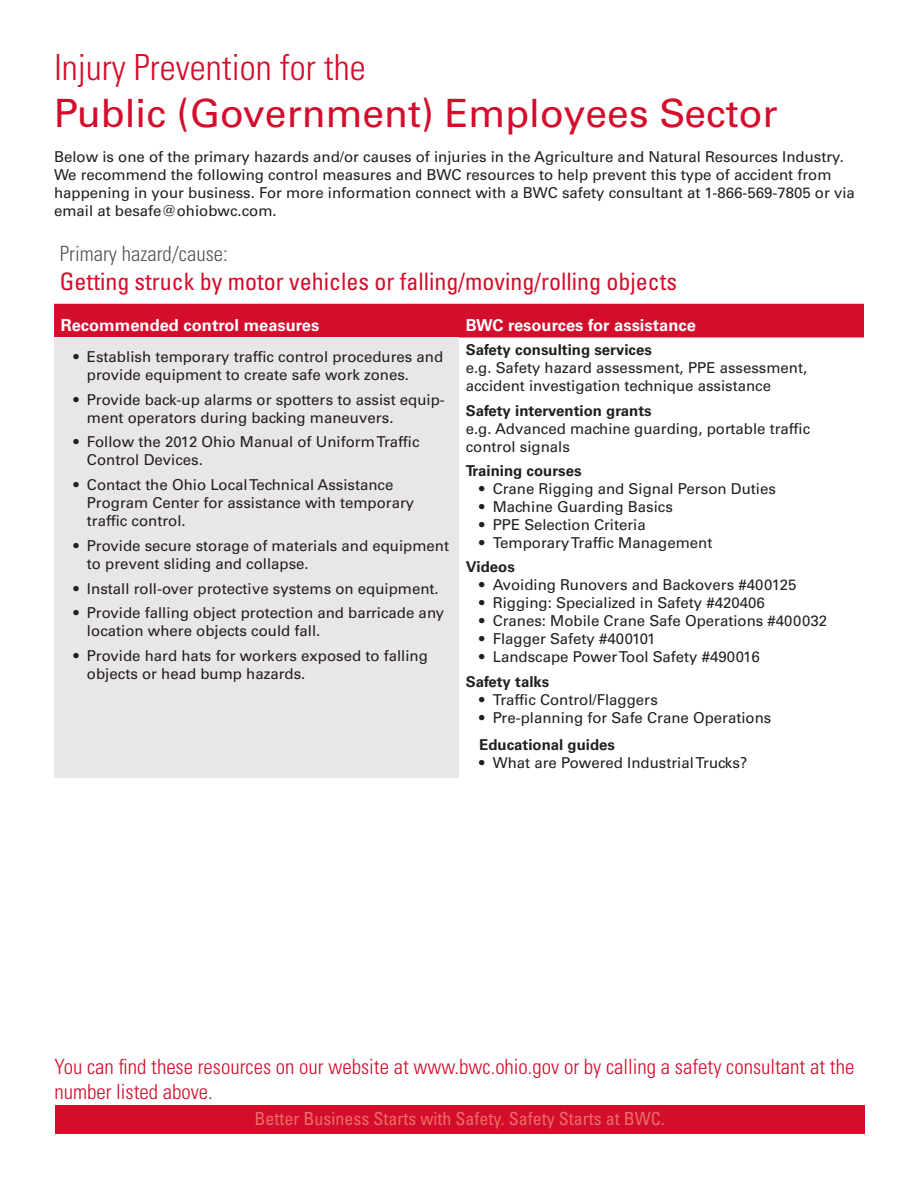
<style>
.page{position:relative;width:918px;height:1188px;background:#fff}
.page>*{position:absolute;margin:0;border:0;box-sizing:border-box;transform-origin:0 0}
.t1{font:39px "Univers LT Std";color:#d30d2b}
.t2{font:300 condensed 36px "Univers LT Std";color:#d30d2b}
.t3{font:condensed 24px "Univers LT Std";color:#d30d2b}
.t4{font:300 condensed 21px/25.2px "Univers LT Std";color:#d30d2b}
.t5{font:300 condensed 21px "Univers LT Std";color:#54555a}
.t6{font:condensed 18px "Univers LT Std";color:#ec6d65}
.t7{font:700 16.5px "Univers LT Std";color:#fff}
.bullets_in_chart{font:15px/18px "Univers LT Std";color:#231f20}
.bullets_in_chart-2{font:700 15px "Univers LT Std";color:#231f20}
</style>
<div class="page">
<div style="left:55px;top:1106px;width:810px;height:28px;background:#d30d2b"></div>
<div style="left:54px;top:304px;width:810px;height:34px;background:#d30d2b"></div>
<div style="left:54px;top:338px;width:405px;height:440px;background:#e9e6e8"></div>
<h2 class="t2" style="left:54px;top:46px;width:313px">Injury Prevention for the</h2>
<h1 class="t1" style="left:54px;top:90px;width:725px">Public (Government) Employees Sector</h1>
<p class="bullets_in_chart" style="left:54px;top:148px;width:802px">Below is one of the primary hazards and/or causes of injuries in the Agriculture and Natural Resources Industry.<br>We recommend the following control measures and BWC resources to help prevent this type of accident from happening in your business. For more information connect with a BWC safety consultant at 1-866-569-7805 or via email at besafe@ohiobwc.com.</p>
<p class="t5" style="left:60px;top:241px;width:169px">Primary hazard/cause:</p>
<p class="t3" style="left:60px;top:266px;width:619px">Getting struck by motor vehicles or falling/moving/rolling objects</p>
<p class="t7" style="left:61px;top:315px;width:260px">Recommended control measures</p>
<p class="t7" style="left:466px;top:315px;width:232px">BWC resources for assistance</p>
<p class="bullets_in_chart" style="left:87px;top:348px;width:358px;text-indent:-14px">• Establish temporary traffic control procedures and provide equipment to create safe work zones.</p>
<p class="bullets_in_chart" style="left:87px;top:390px;width:359px;text-indent:-14px">• Provide back-up alarms or spotters to assist equip&shy;ment operators during backing maneuvers.</p>
<p class="bullets_in_chart" style="left:87px;top:433px;width:334px;text-indent:-14px">• Follow the 2012 Ohio Manual of UniformTraffic<br>Control Devices.</p>
<p class="bullets_in_chart" style="left:87px;top:476px;width:329px;text-indent:-14px">• Contact the Ohio LocalTechnical Assistance<br>Program Center for assistance with temporary traffic control.</p>
<p class="bullets_in_chart" style="left:87px;top:537px;width:364px;text-indent:-14px">• Provide secure storage of materials and equipment to prevent sliding and collapse.</p>
<p class="bullets_in_chart" style="left:73px;top:579px;width:367px">• Install roll-over protective systems on equipment.</p>
<p class="bullets_in_chart" style="left:87px;top:604px;width:359px;text-indent:-14px">• Provide falling object protection and barricade any location where objects could fall.</p>
<p class="bullets_in_chart" style="left:87px;top:647px;width:342px;text-indent:-14px">• Provide hard hats for workers exposed to falling objects or head bump hazards.</p>
<p class="bullets_in_chart-2" style="left:466px;top:341px;width:188px">Safety consulting services</p>
<p class="bullets_in_chart" style="left:466px;top:359px;width:343px">e.g. Safety hazard assessment, PPE assessment, accident investigation technique assistance</p>
<p class="bullets_in_chart-2" style="left:466px;top:402px;width:188px">Safety intervention grants</p>
<p class="bullets_in_chart" style="left:466px;top:419px;width:346px">e.g. Advanced machine guarding, portable traffic control signals</p>
<p class="bullets_in_chart-2" style="left:466px;top:462px;width:117px">Training courses</p>
<p class="bullets_in_chart" style="left:479px;top:480px;width:298px">• Crane Rigging and Signal Person Duties</p>
<p class="bullets_in_chart" style="left:479px;top:498px;width:195px">• Machine Guarding Basics</p>
<p class="bullets_in_chart" style="left:479px;top:516px;width:168px">• PPE Selection Criteria</p>
<p class="bullets_in_chart" style="left:479px;top:534px;width:235px">• TemporaryTraffic Management</p>
<p class="bullets_in_chart-2" style="left:466px;top:558px;width:51px">Videos</p>
<p class="bullets_in_chart" style="left:479px;top:576px;width:319px">• Avoiding Runovers and Backovers #400125</p>
<p class="bullets_in_chart" style="left:479px;top:594px;width:287px">• Rigging: Specialized in Safety #420406</p>
<p class="bullets_in_chart" style="left:479px;top:612px;width:349px">• Cranes: Mobile Crane Safe Operations #400032</p>
<p class="bullets_in_chart" style="left:479px;top:630px;width:178px">• Flagger Safety #400101</p>
<p class="bullets_in_chart" style="left:479px;top:648px;width:282px">• Landscape PowerTool Safety #490016</p>
<p class="bullets_in_chart-2" style="left:466px;top:673px;width:85px">Safety talks</p>
<p class="bullets_in_chart" style="left:479px;top:690px;width:180px">• Traffic Control/Flaggers</p>
<p class="bullets_in_chart" style="left:479px;top:708px;width:294px">• Pre-planning for Safe Crane Operations</p>
<p class="bullets_in_chart-2" style="left:479px;top:736px;width:137px">Educational guides</p>
<p class="bullets_in_chart" style="left:479px;top:754px;width:270px">• What are Powered IndustrialTrucks?</p>
<h3 class="t4" style="left:54px;top:1054px;width:802px">You can find these resources on our website at www.bwc.ohio.gov or by calling a safety consultant at the number listed above.</h3>
<p class="t6" style="left:254px;top:1108px;width:412px">Better Business Starts with Safety. Safety Starts at BWC.</p>
</div>
